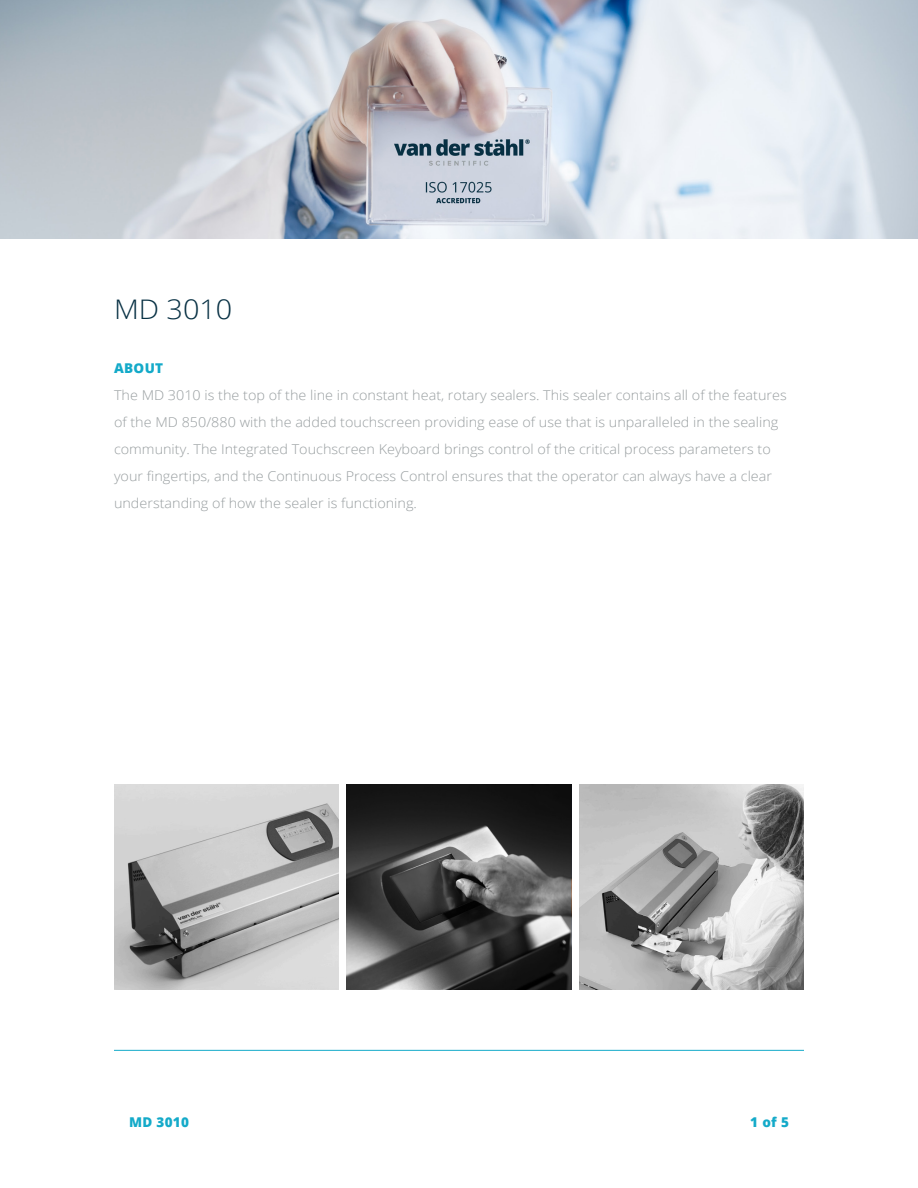
<style>
.page{position:relative;width:918px;height:1188px;background:#fff}
.page>*{position:absolute;margin:0;border:0;box-sizing:border-box;transform-origin:0 0}
.t1{font:300 27px "Open Sans";color:#083144;scale:1.07 1}
.t2{font:300 13.5px/27px "Open Sans";color:#989ea0;scale:1.07 1}
.t3{font:800 13.5px "Open Sans";letter-spacing:.025em;color:#14aac9}
</style>
<div class="page">
<hr style="left:114px;top:1050px;width:690px;height:1px;background:#14aac9">
<img style="left:0;top:0;width:917px;height:239px">
<svg style="left:114px;top:784px;width:225px;height:206px;background:#b5b5b5"></svg>
<svg style="left:346px;top:784px;width:226px;height:206px;background:#424242"></svg>
<svg style="left:579px;top:784px;width:225px;height:206px;background:#acacac"></svg>
<p class="t1" style="left:114px;top:291px;width:112px">MD 3010</p>
<p class="t3" style="left:114px;top:358px;width:51px">ABOUT</p>
<p class="t2" style="left:114px;top:381px;width:630px">The MD 3010 is the top of the line in constant heat, rotary sealers. This sealer contains all of the features of the MD 850/880 with the added touchscreen providing ease of use that is unparalleled in the sealing community. The Integrated Touchscreen Keyboard brings control of the critical process parameters to your fingertips, and the Continuous Process Control ensures that the operator can always have a clear understanding of how the sealer is functioning.</p>
<p class="t3" style="left:129px;top:1112px;width:62px">MD 3010</p>
<p class="t3" style="left:750px;top:1112px;width:40px">1 of 5</p>
</div>
